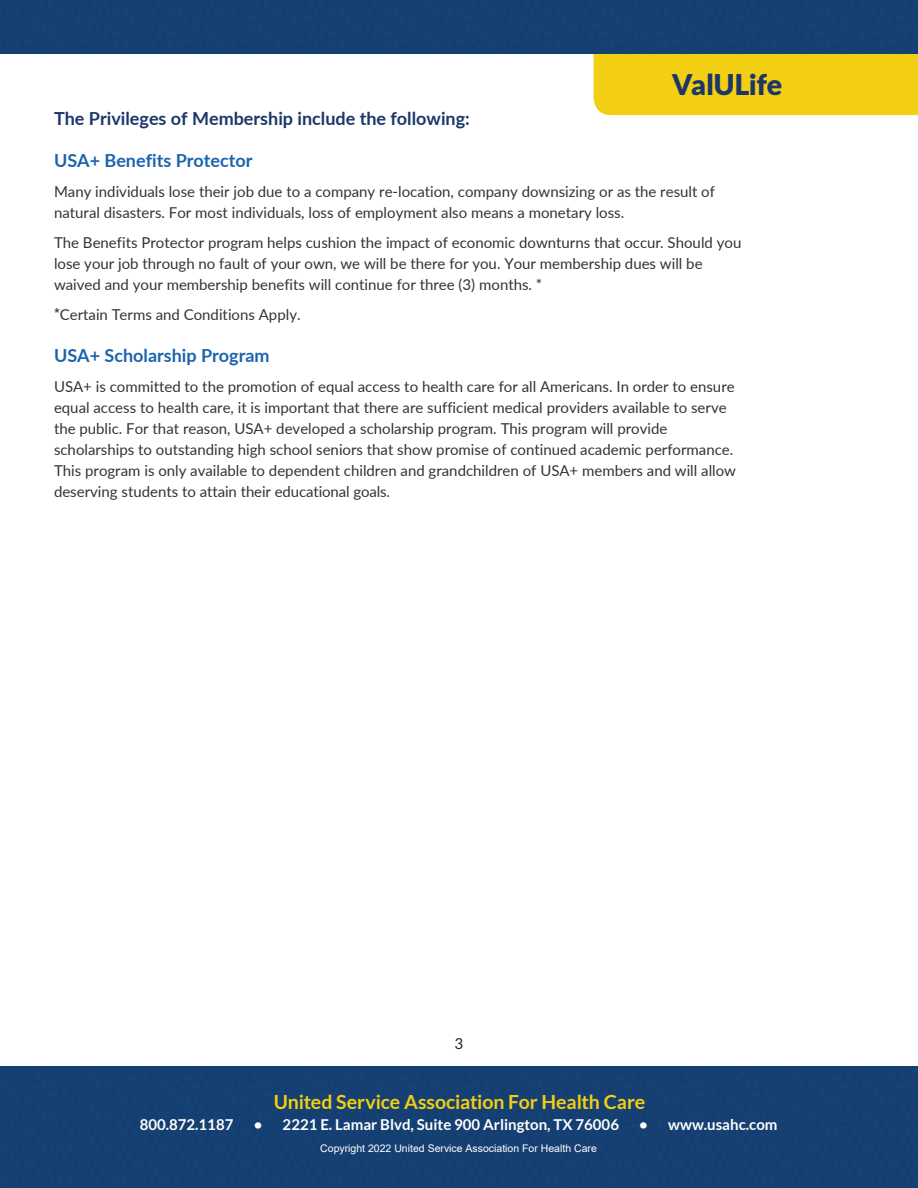
<style>
.page{position:relative;width:918px;height:1188px;background:#fff}
.page>*{position:absolute;margin:0;border:0;box-sizing:border-box;transform-origin:0 0}
.t1{font:900 28.5px "Lato";letter-spacing:-.01em;color:#1d3669}
.t2{font:700 19.5px "Lato";letter-spacing:-.01em;color:#f2cf12}
.t3{font:700 18px "Lato";color:#1d3669}
.t4{font:700 18px "Lato";color:#1c63ae}
.t5{font:15px/21px "Lato";color:#323332}
.t6{font:700 15px "Lato";color:#fff}
.t7{font:15px "Lato";color:#231f20}
.t8{font:10.5px "Arial";color:#fff}
.s1{font-family:"Arial"}
</style>
<div class="page">
<div style="left:593px;top:54px;width:325px;height:62px;background:#f2cf12"></div>
<div style="left:0;top:0;width:918px;height:54px;background:#154073"></div>
<div style="left:0;top:1066px;width:918px;height:122px;background:#154072"></div>
<h1 class="t1" style="left:672px;top:68px;width:112px">ValULife</h1>
<p class="t3" style="left:54px;top:105px;width:417px">The Privileges of Membership include the following:</p>
<p class="t4" style="left:54px;top:147px;width:200px">USA+ Benefits Protector</p>
<p class="t5" style="left:54px;top:180px;width:663px">Many individuals lose their job due to a company re-location, company downsizing or as the result of natural disasters. For most individuals, loss of employment also means a monetary loss.</p>
<p class="t5" style="left:54px;top:231px;width:689px">The Benefits Protector program helps cushion the impact of economic downturns that occur. Should you lose your job through no fault of your own, we will be there for you. Your membership dues will be waived and your membership benefits will continue for three (3) months. *</p>
<p class="t5" style="left:54px;top:303px;width:248px"><span class="s1">*</span>Certain Terms and Conditions Apply.</p>
<p class="t4" style="left:54px;top:342px;width:217px">USA+ Scholarship Program</p>
<p class="t5" style="left:54px;top:375px;width:684px">USA+ is committed to the promotion of equal access to health care for all Americans. In order to ensure equal access to health care, it is important that there are sufficient medical providers available to serve the public. For that reason, USA+ developed a scholarship program. This program will provide scholarships to outstanding high school seniors that show promise of continued academic performance.<br>This program is only available to dependent children and grandchildren of USA+ members and will allow deserving students to attain their educational goals.</p>
<p class="t7" style="left:455px;top:1035px;width:10px">3</p>
<h2 class="t2" style="left:274px;top:1091px;width:373px">United Service Association For Health Care</h2>
<p class="t6" style="left:140px;top:1116px;width:95px">800.872.1187</p>
<p class="t6" style="left:254px;top:1116px;width:367px">• 2221 E. Lamar Blvd, Suite 900 Arlington, TX 76006</p>
<p class="t6" style="left:639px;top:1116px;width:140px">• www.usahc.com</p>
<p class="t8" style="left:320px;top:1141px;width:278px">Copyright 2022 United Service Association For Health Care</p>
</div>
